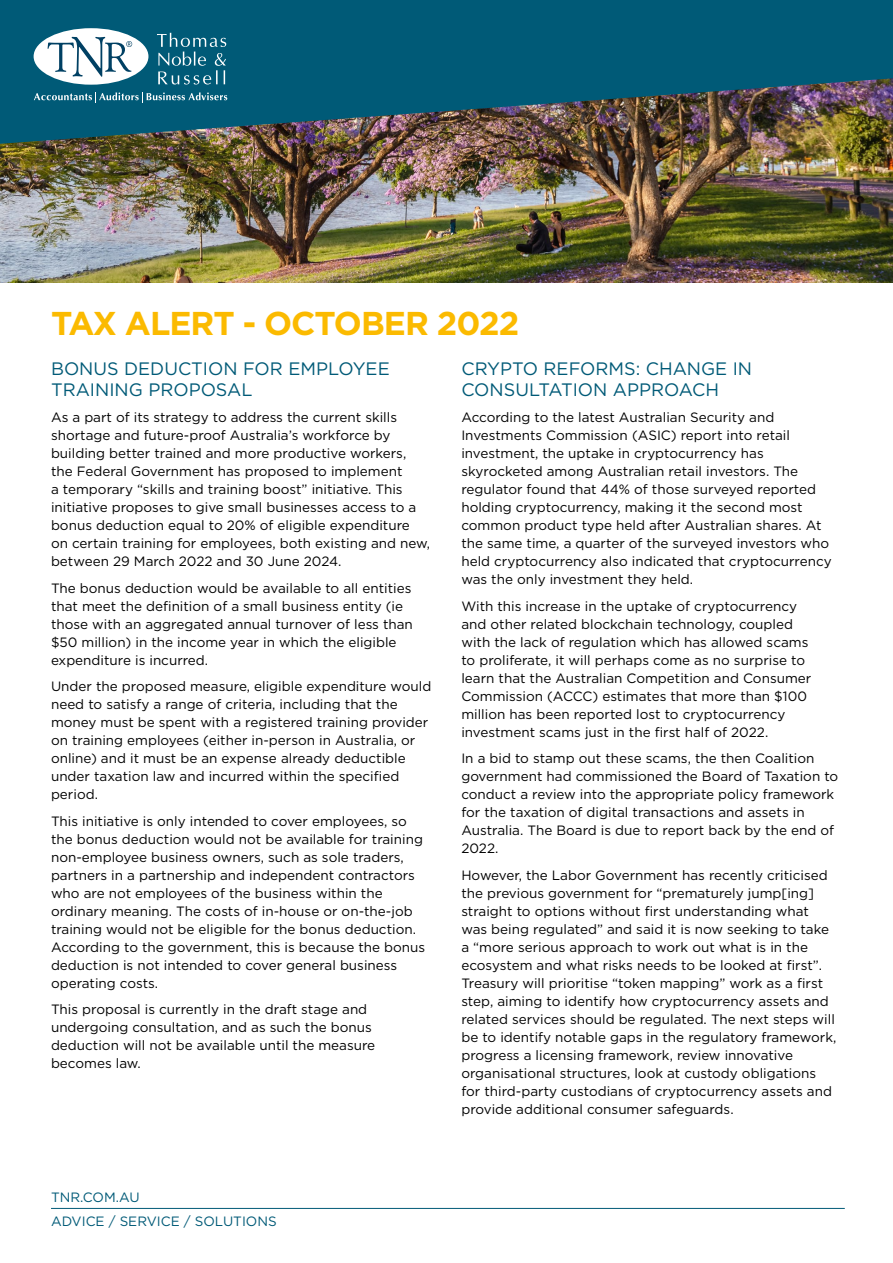
<style>
.page{position:relative;width:893px;height:1263px;background:#fff}
.page>*{position:absolute;margin:0;border:0;box-sizing:border-box;transform-origin:0 0}
.t1{font:700 33px "Gotham";letter-spacing:-.03em;color:#fbba00}
.t2{font:18px/21px "Gotham";color:#005a77}
.t3{font:13.5px/18px "Gotham";color:#000}
.t4{font:13.5px/24px "Gotham";color:#005a77}
</style>
<div class="page">
<img style="left:0;top:145px;width:893px;height:138px">
<img style="left:0;top:0;width:893px;height:145px">
<hr style="left:51px;top:1208px;width:794px;height:1px;background:#005a77">
<div style="left:34px;top:28px;width:114px;height:57px;background:#fff;border-radius:50%"></div>
<svg style="left:48px;top:37px;width:84px;height:40px"></svg>
<svg style="left:34px;top:92px;width:193px;height:11px;background:#377d94"></svg>
<svg style="left:157px;top:33px;width:69px;height:52px;background:#2a758d"></svg>
<h1 class="t1" style="left:51px;top:301px;width:470px">TAX ALERT - OCTOBER 2022</h1>
<h2 class="t2" style="left:51px;top:358px;width:340px">BONUS DEDUCTION FOR EMPLOYEE<br>TRAINING PROPOSAL</h2>
<p class="t3" style="left:51px;top:408px;width:381px">As a part of its strategy to address the current skills shortage and future-proof Australia’s workforce by building better trained and more productive workers, the Federal Government has proposed to implement<br>a temporary “skills and training boost” initiative. This initiative proposes to give small businesses access to a bonus deduction equal to 20% of eligible expenditure on certain training for employees, both existing and new, between 29 March 2022 and 30 June 2024.</p>
<p class="t3" style="left:51px;top:579px;width:363px">The bonus deduction would be available to all entities that meet the definition of a small business entity (ie those with an aggregated annual turnover of less than $50 million) in the income year in which the eligible expenditure is incurred.</p>
<p class="t3" style="left:51px;top:677px;width:382px">Under the proposed measure, eligible expenditure would need to satisfy a range of criteria, including that the money must be spent with a registered training provider on training employees (either in-person in Australia, or online) and it must be an expense already deductible under taxation law and incurred within the specified period.</p>
<p class="t3" style="left:51px;top:812px;width:376px">This initiative is only intended to cover employees, so the bonus deduction would not be available for training non-employee business owners, such as sole traders, partners in a partnership and independent contractors who are not employees of the business within the ordinary meaning. The costs of in-house or on-the-job training would not be eligible for the bonus deduction.<br>According to the government, this is because the bonus deduction is not intended to cover general business operating costs.</p>
<p class="t3" style="left:51px;top:1000px;width:326px">This proposal is currently in the draft stage and undergoing consultation, and as such the bonus deduction will not be available until the measure becomes law.</p>
<p class="t4" style="left:51px;top:1184px;width:227px">TNR.COM.AU<br>ADVICE / SERVICE / SOLUTIONS</p>
<h2 class="t2" style="left:461px;top:358px;width:292px">CRYPTO REFORMS: CHANGE IN<br>CONSULTATION APPROACH</h2>
<p class="t3" style="left:461px;top:408px;width:372px">According to the latest Australian Security and Investments Commission (ASIC) report into retail investment, the uptake in cryptocurrency has skyrocketed among Australian retail investors. The regulator found that 44% of those surveyed reported holding cryptocurrency, making it the second most common product type held after Australian shares. At the same time, a quarter of the surveyed investors who held cryptocurrency also indicated that cryptocurrency was the only investment they held.</p>
<p class="t3" style="left:461px;top:597px;width:351px">With this increase in the uptake of cryptocurrency and other related blockchain technology, coupled with the lack of regulation which has allowed scams to proliferate, it will perhaps come as no surprise to learn that the Australian Competition and Consumer Commission (ACCC) estimates that more than $100 million has been reported lost to cryptocurrency investment scams just in the first half of 2022.</p>
<p class="t3" style="left:461px;top:749px;width:378px">In a bid to stamp out these scams, the then Coalition government had commissioned the Board of Taxation to conduct a review into the appropriate policy framework for the taxation of digital transactions and assets in Australia. The Board is due to report back by the end of 2022.</p>
<p class="t3" style="left:461px;top:866px;width:377px">However, the Labor Government has recently criticised the previous government for “prematurely jump[ing] straight to options without first understanding what was being regulated” and said it is now seeking to take a “more serious approach to work out what is in the ecosystem and what risks needs to be looked at first”.<br>Treasury will prioritise “token mapping” work as a first step, aiming to identify how cryptocurrency assets and related services should be regulated. The next steps will be to identify notable gaps in the regulatory framework, progress a licensing framework, review innovative organisational structures, look at custody obligations for third-party custodians of cryptocurrency assets and provide additional consumer safeguards.</p>
</div>
